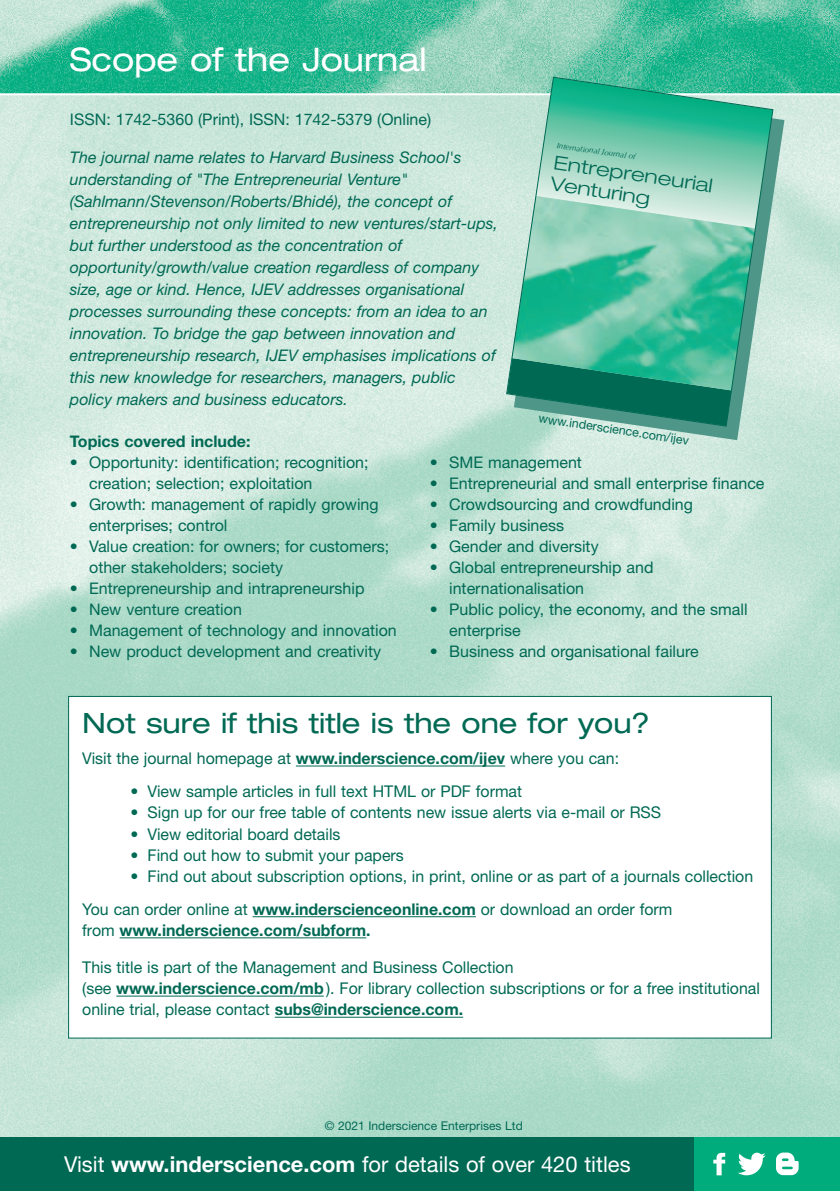
<style>
.page{position:relative;width:840px;height:1191px;background:#fff}
.page>*{position:absolute;margin:0;border:0;box-sizing:border-box;transform-origin:0 0}
.t1{font:expanded 32.4px "Helvetica Neue";color:#fff}
.t2{font:expanded 28px "Helvetica Neue";color:#006954}
.t3{font:21.8px "Helvetica Neue";color:#fff}
.t4{font:300 expanded 19.2px/21px "Helvetica Neue";color:#006954;scale:1.1 1}
.t5{font:16.2px/21.2px "Helvetica Neue";color:#006954}
.t6{font:700 16.2px "Helvetica Neue";color:#006954}
.t7{font:16px/21px "Helvetica Neue";color:#006954}
.t8{font:italic 16px/22px "Helvetica Neue";color:#006954}
.t9{font:700 16px "Helvetica Neue";color:#006954}
.t10{font:12.4px "Helvetica Neue";color:#006954}
.t11{font:12px "Helvetica Neue";color:#006954}
.t12{font:italic 8px "Optima LH East A";color:#006954}
.s1{font-weight:700}
.s2{font-weight:400}
</style>
<div class="page">
<img style="left:0;top:95px;width:839px;height:1042px">
<svg style="left:0;top:0;width:839px;height:93px;background:#4ac09e"></svg>
<div style="left:0;top:1137px;width:694px;height:54px;background:#006954"></div>
<div style="left:694px;top:1137px;width:145px;height:54px;background:#00ac7c"></div>
<div style="left:69px;top:697px;width:701px;height:340px;background:#fff"></div>
<hr style="left:296px;top:765px;width:209px;height:1px;background:#006954">
<hr style="left:252px;top:916px;width:223px;height:1px;background:#006954">
<hr style="left:119px;top:937px;width:247px;height:1px;background:#006954">
<hr style="left:116px;top:995px;width:207px;height:1px;background:#006954">
<hr style="left:275px;top:1016px;width:188px;height:1px;background:#006954">
<svg style="left:513px;top:87px;width:271px;height:353px;background:#b9dbd0"></svg>
<svg style="left:505px;top:76px;width:268px;height:351px;background:#67bfa6"></svg>
<svg style="left:713px;top:1152px;width:11px;height:23px"></svg>
<svg style="left:738px;top:1152px;width:27px;height:23px"></svg>
<svg style="left:776px;top:1152px;width:22px;height:23px"></svg>
<h1 class="t1" style="left:70px;top:40px;width:358px">Scope of the Journal</h1>
<p class="t7" style="left:70px;top:109px;width:362px">ISSN: 1742-5360 (Print), ISSN: 1742-5379 (Online)</p>
<p class="t8" style="left:70px;top:146px;width:429px">The journal name relates to Harvard Business School's understanding of "The Entrepreneurial Venture" (Sahlmann/Stevenson/Roberts/Bhidé), the concept of entrepreneurship not only limited to new ventures/start-ups, but further understood as the concentration of opportunity/growth/value creation regardless of company size, age or kind. Hence, IJEV addresses organisational processes surrounding these concepts: from an idea to an innovation. To bridge the gap between innovation and entrepreneurship research, IJEV emphasises implications of this new knowledge for researchers, managers, public policy makers and business educators.</p>
<p class="t12" style="left:557px;top:140px;width:81px;rotate:8deg">International Journal of</p>
<p class="t4" style="left:555px;top:152px;width:147px;rotate:8deg">Entrepreneurial<br>Venturing</p>
<p class="t9" style="left:70px;top:432px;width:182px">Topics covered include:</p>
<p class="t7" style="left:89px;top:452px;width:281px;text-indent:-19px">• Opportunity: identification; recognition; creation; selection; exploitation</p>
<p class="t7" style="left:89px;top:494px;width:291px;text-indent:-19px">• Growth: management of rapidly growing enterprises; control</p>
<p class="t7" style="left:89px;top:536px;width:301px;text-indent:-19px">• Value creation: for owners; for customers; other stakeholders; society</p>
<p class="t7" style="left:70px;top:578px;width:296px">• Entrepreneurship and intrapreneurship</p>
<p class="t7" style="left:70px;top:599px;width:173px">• New venture creation</p>
<p class="t7" style="left:70px;top:620px;width:328px">• Management of technology and innovation</p>
<p class="t7" style="left:70px;top:641px;width:312px">• New product development and creativity</p>
<p class="t10" style="left:539px;top:411px;width:153px;rotate:8deg">www.inderscience.com/ijev</p>
<p class="t7" style="left:429px;top:452px;width:153px">• SME management</p>
<p class="t7" style="left:429px;top:473px;width:336px">• Entrepreneurial and small enterprise finance</p>
<p class="t7" style="left:429px;top:494px;width:264px">• Crowdsourcing and crowdfunding</p>
<p class="t7" style="left:429px;top:515px;width:136px">• Family business</p>
<p class="t7" style="left:429px;top:536px;width:170px">• Gender and diversity</p>
<p class="t7" style="left:449px;top:557px;width:206px;text-indent:-19px">• Global entrepreneurship and internationalisation</p>
<p class="t7" style="left:449px;top:599px;width:300px;text-indent:-19px">• Public policy, the economy, and the small enterprise</p>
<p class="t7" style="left:429px;top:641px;width:270px">• Business and organisational failure</p>
<h2 class="t2" style="left:82px;top:706px;width:569px">Not sure if this title is the one for you?</h2>
<p class="t5" style="left:82px;top:747px;width:538px">Visit the journal homepage at <span class="s1">www.inderscience.com/ijev</span> where you can:</p>
<p class="t5" style="left:130px;top:780px;width:393px">• View sample articles in full text HTML or PDF format</p>
<p class="t5" style="left:130px;top:802px;width:532px">• Sign up for our free table of contents new issue alerts via e-mail or RSS</p>
<p class="t5" style="left:130px;top:823px;width:211px">• View editorial board details</p>
<p class="t5" style="left:130px;top:844px;width:275px">• Find out how to submit your papers</p>
<p class="t5" style="left:82px;top:859px;width:672px;line-height:33.2px;text-indent:48px">• Find out about subscription options, in print, online or as part of a journals collection<br>You can order online at <span class="s1">www.inderscienceonline.com</span> or download an order form</p>
<p class="t6" style="left:82px;top:920px;width:290px"><span class="s2">from</span> www.inderscience.com/subform.</p>
<p class="t5" style="left:82px;top:956px;width:678px">This title is part of the Management and Business Collection<br>(see <span class="s1">www.inderscience.com/mb</span>). For library collection subscriptions or for a free institutional online trial, please contact <span class="s1">subs@inderscience.com.</span></p>
<p class="t11" style="left:324px;top:1119px;width:199px">© 2021 Inderscience Enterprises Ltd</p>
<h3 class="t3" style="left:64px;top:1151px;width:568px">Visit <span class="s1">www.inderscience.com</span> for details of over 420 titles</h3>
</div>
